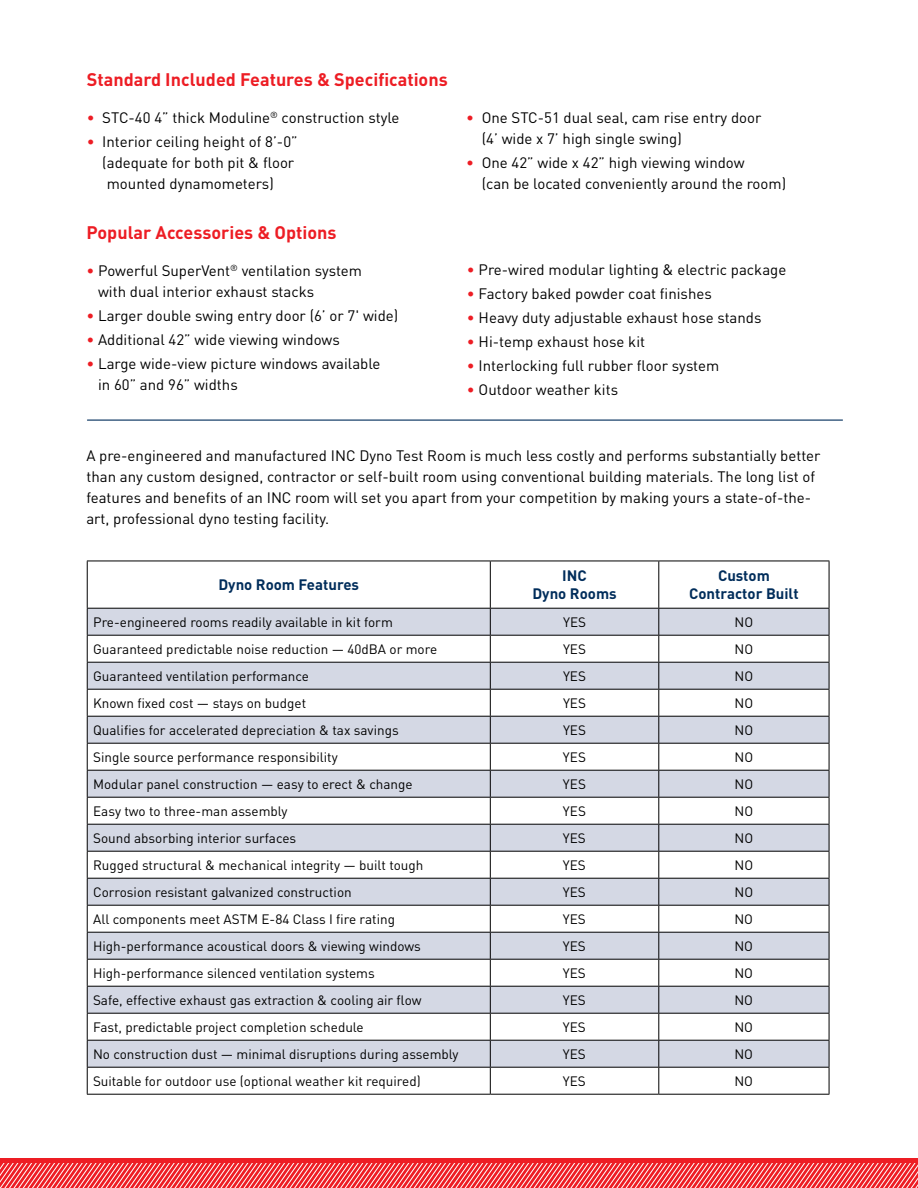
<style>
.page{position:relative;width:918px;height:1188px;background:#fff}
.page>*{position:absolute;margin:0;border:0;box-sizing:border-box;transform-origin:0 0}
.t1{font:700 18px "DIN Pro";color:#ed1d24}
.t2{font:15px/21px "DIN Pro";color:#000}
.t3{font:700 15px/18px "DIN Pro";color:#002d5b;text-align:center}
.t4{font:13.5px "DIN Pro";color:#000}
.s1{color:#ed1d24}
</style>
<div class="page">
<div style="left:0;top:1159px;width:918px;height:29px;background:#ed1d24"></div>
<svg style="left:131px;top:1163px;width:787px;height:25px"></svg>
<hr style="left:87px;top:1094px;width:403px;height:1px;background:#000">
<hr style="left:490px;top:1094px;width:169px;height:1px;background:#000">
<hr style="left:659px;top:1094px;width:170px;height:1px;background:#000">
<svg style="left:131px;top:561px;width:699px;height:533px"></svg>
<hr style="left:659px;top:851px;width:170px;height:1px;background:#000">
<hr style="left:87px;top:420px;width:756px;height:1px;background:#002d5b">
<svg style="left:102px;top:419px;width:29px;height:769px"></svg>
<svg style="left:0;top:419px;width:102px;height:769px"></svg>
<p class="t1" style="left:87px;top:67px;width:362px">Standard Included Features &amp; Specifications</p>
<p class="t2" style="left:87px;top:107px;width:314px"><span class="s1">•</span> STC-40 4” thick Moduline<sup>®</sup> construction style</p>
<p class="t2" style="left:102px;top:131px;width:197px;text-indent:-15px"><span class="s1">•</span> Interior ceiling height of 8’-0” (adequate for both pit &amp; floor mounted dynamometers)</p>
<p class="t1" style="left:86px;top:220px;width:252px">Popular Accessories &amp; Options</p>
<p class="t2" style="left:98px;top:260px;width:266px;text-indent:-12px"><span class="s1">•</span> Powerful SuperVent<sup>®</sup> ventilation system with dual interior exhaust stacks</p>
<p class="t2" style="left:86px;top:305px;width:313px"><span class="s1">•</span> Larger double swing entry door (6’ or 7' wide)</p>
<p class="t2" style="left:86px;top:329px;width:255px"><span class="s1">•</span> Additional 42” wide viewing windows</p>
<p class="t2" style="left:98px;top:353px;width:284px;text-indent:-12px"><span class="s1">•</span> Large wide-view picture windows available in 60” and 96” widths</p>
<p class="t2" style="left:482px;top:107px;width:281px;text-indent:-15px"><span class="s1">•</span> One STC-51 dual seal, cam rise entry door (4’ wide x 7’ high single swing)</p>
<p class="t2" style="left:482px;top:152px;width:306px;text-indent:-15px"><span class="s1">•</span> One 42” wide x 42” high viewing window<br>(can be located conveniently around the room)</p>
<p class="t2" style="left:467px;top:259px;width:321px"><span class="s1">•</span> Pre-wired modular lighting &amp; electric package</p>
<p class="t2" style="left:467px;top:283px;width:246px"><span class="s1">•</span> Factory baked powder coat finishes</p>
<p class="t2" style="left:467px;top:307px;width:296px"><span class="s1">•</span> Heavy duty adjustable exhaust hose stands</p>
<p class="t2" style="left:467px;top:331px;width:180px"><span class="s1">•</span> Hi-temp exhaust hose kit</p>
<p class="t2" style="left:467px;top:355px;width:254px"><span class="s1">•</span> Interlocking full rubber floor system</p>
<p class="t2" style="left:467px;top:379px;width:153px"><span class="s1">•</span> Outdoor weather kits</p>
<p class="t2" style="left:86px;top:444px;width:736px">A pre-engineered and manufactured INC Dyno Test Room is much less costly and performs substantially better than any custom designed, contractor or self-built room using conventional building materials. The long list of features and benefits of an INC room will set you apart from your competition by making yours a state-of-the&shy;art, professional dyno testing facility.</p>
<p class="t3" style="left:218px;top:575px;width:142px">Dyno Room Features</p>
<p class="t3" style="left:532px;top:566px;width:86px">INC<br>Dyno Rooms</p>
<p class="t3" style="left:689px;top:566px;width:111px">Custom<br>Contractor Built</p>
<p class="t4" style="left:93px;top:613px;width:301px">Pre-engineered rooms readily available in kit form</p>
<p class="t4" style="left:563px;top:613px;width:24px">YES</p>
<p class="t4" style="left:735px;top:613px;width:20px">NO</p>
<p class="t4" style="left:93px;top:640px;width:345px">Guaranteed predictable noise reduction ― 40dBA or more</p>
<p class="t4" style="left:563px;top:640px;width:24px">YES</p>
<p class="t4" style="left:735px;top:640px;width:20px">NO</p>
<p class="t4" style="left:93px;top:667px;width:217px">Guaranteed ventilation performance</p>
<p class="t4" style="left:563px;top:667px;width:24px">YES</p>
<p class="t4" style="left:735px;top:667px;width:20px">NO</p>
<p class="t4" style="left:93px;top:694px;width:214px">Known fixed cost ― stays on budget</p>
<p class="t4" style="left:563px;top:694px;width:24px">YES</p>
<p class="t4" style="left:735px;top:694px;width:20px">NO</p>
<p class="t4" style="left:93px;top:721px;width:307px">Qualifies for accelerated depreciation &amp; tax savings</p>
<p class="t4" style="left:563px;top:721px;width:24px">YES</p>
<p class="t4" style="left:735px;top:721px;width:20px">NO</p>
<p class="t4" style="left:93px;top:748px;width:246px">Single source performance responsibility</p>
<p class="t4" style="left:563px;top:748px;width:24px">YES</p>
<p class="t4" style="left:735px;top:748px;width:20px">NO</p>
<p class="t4" style="left:93px;top:775px;width:321px">Modular panel construction ― easy to erect &amp; change</p>
<p class="t4" style="left:563px;top:775px;width:24px">YES</p>
<p class="t4" style="left:735px;top:775px;width:20px">NO</p>
<p class="t4" style="left:93px;top:802px;width:196px">Easy two to three-man assembly</p>
<p class="t4" style="left:563px;top:802px;width:24px">YES</p>
<p class="t4" style="left:735px;top:802px;width:20px">NO</p>
<p class="t4" style="left:93px;top:829px;width:205px">Sound absorbing interior surfaces</p>
<p class="t4" style="left:563px;top:829px;width:24px">YES</p>
<p class="t4" style="left:734px;top:829px;width:20px">NO</p>
<p class="t4" style="left:93px;top:856px;width:332px">Rugged structural &amp; mechanical integrity ― built tough</p>
<p class="t4" style="left:563px;top:856px;width:24px">YES</p>
<p class="t4" style="left:734px;top:856px;width:20px">NO</p>
<p class="t4" style="left:93px;top:883px;width:260px">Corrosion resistant galvanized construction</p>
<p class="t4" style="left:563px;top:883px;width:24px">YES</p>
<p class="t4" style="left:734px;top:883px;width:20px">NO</p>
<p class="t4" style="left:93px;top:910px;width:303px">All components meet ASTM E-84 Class I fire rating</p>
<p class="t4" style="left:563px;top:910px;width:24px">YES</p>
<p class="t4" style="left:734px;top:910px;width:20px">NO</p>
<p class="t4" style="left:93px;top:937px;width:329px">High-performance acoustical doors &amp; viewing windows</p>
<p class="t4" style="left:563px;top:937px;width:24px">YES</p>
<p class="t4" style="left:734px;top:937px;width:20px">NO</p>
<p class="t4" style="left:93px;top:964px;width:283px">High-performance silenced ventilation systems</p>
<p class="t4" style="left:563px;top:964px;width:24px">YES</p>
<p class="t4" style="left:734px;top:964px;width:20px">NO</p>
<p class="t4" style="left:93px;top:991px;width:330px">Safe, effective exhaust gas extraction &amp; cooling air flow</p>
<p class="t4" style="left:563px;top:991px;width:24px">YES</p>
<p class="t4" style="left:734px;top:991px;width:20px">NO</p>
<p class="t4" style="left:93px;top:1018px;width:272px">Fast, predictable project completion schedule</p>
<p class="t4" style="left:563px;top:1018px;width:24px">YES</p>
<p class="t4" style="left:734px;top:1018px;width:20px">NO</p>
<p class="t4" style="left:93px;top:1045px;width:367px">No construction dust ― minimal disruptions during assembly</p>
<p class="t4" style="left:563px;top:1045px;width:24px">YES</p>
<p class="t4" style="left:734px;top:1045px;width:20px">NO</p>
<p class="t4" style="left:93px;top:1072px;width:329px">Suitable for outdoor use (optional weather kit required)</p>
<p class="t4" style="left:563px;top:1072px;width:24px">YES</p>
<p class="t4" style="left:734px;top:1072px;width:20px">NO</p>
</div>
